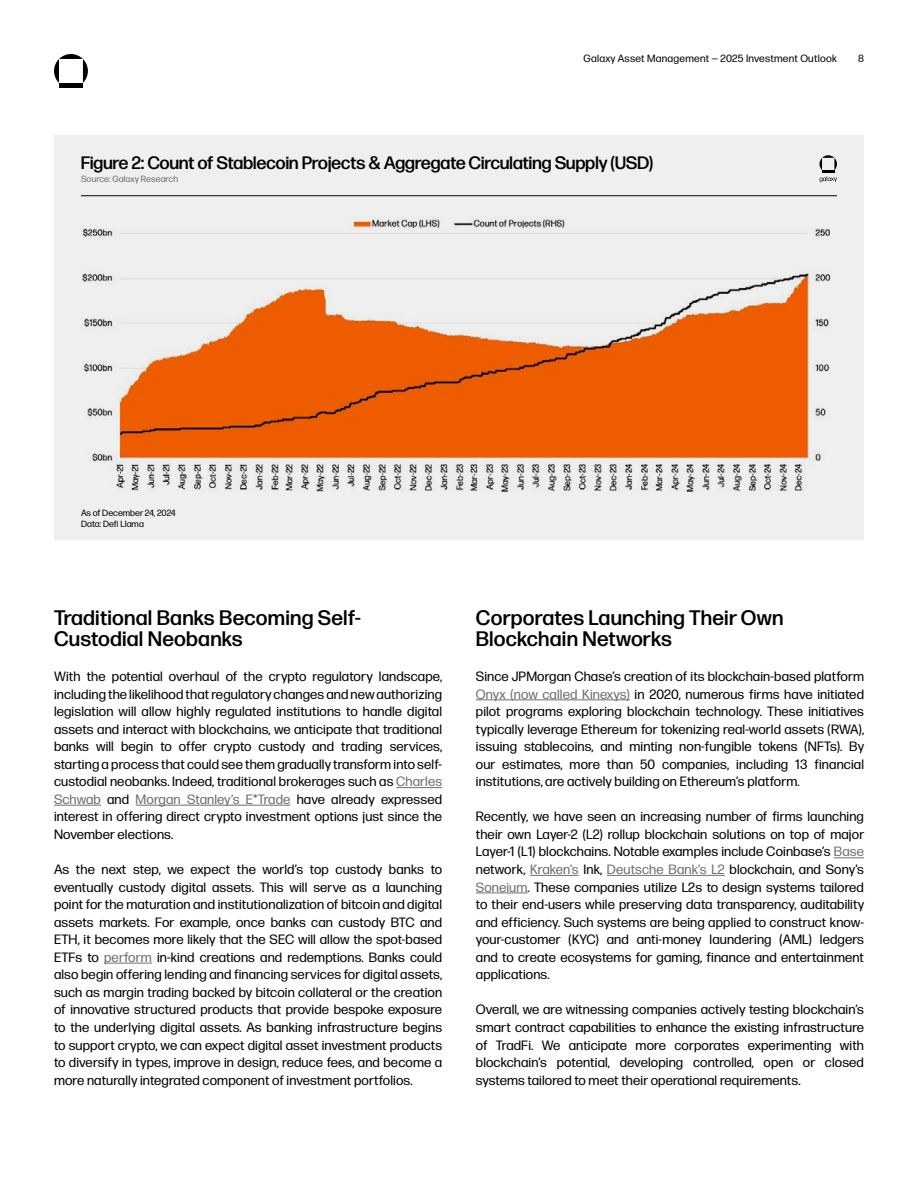
<style>
.page{position:relative;width:918px;height:1188px;background:#fff}
.page>*{position:absolute;margin:0;border:0;box-sizing:border-box;transform-origin:0 0}
.t1{font:500 21px/21px "Forma DJR Text";letter-spacing:.01em;color:#000}
.t2{font:500 18px "Forma DJR Display";letter-spacing:.01em;color:#000}
.t3{font:13.5px/17.5px "Forma DJR Text";letter-spacing:.01em;color:#000;text-align:justify}
.t4{font:10.5px "Forma DJR Text";letter-spacing:.025em;color:#000}
.t5{font:9px/10.8px "Forma DJR Text";letter-spacing:.005em;color:#000}
.t6{font:9px "Forma DJR Text";letter-spacing:.01em;color:#6d6e71}
.s1{color:#6d6e71}
</style>
<div class="page">
<svg style="left:54px;top:54px;width:34px;height:34px"></svg>
<hr style="left:396px;top:787px;width:46px;height:1px;background:#6d6e71">
<hr style="left:54px;top:805px;width:47px;height:1px;background:#6d6e71">
<hr style="left:136px;top:805px;width:154px;height:1px;background:#6d6e71">
<hr style="left:104px;top:963px;width:48px;height:1px;background:#6d6e71">
<hr style="left:476px;top:700px;width:154px;height:1px;background:#6d6e71">
<hr style="left:834px;top:857px;width:30px;height:1px;background:#6d6e71">
<hr style="left:530px;top:875px;width:49px;height:1px;background:#6d6e71">
<hr style="left:607px;top:875px;width:118px;height:1px;background:#6d6e71">
<hr style="left:476px;top:893px;width:52px;height:1px;background:#6d6e71">
<div style="left:54px;top:135px;width:810px;height:405px;background:#efefef"></div>
<hr style="left:81px;top:195px;width:756px;height:1px;background:#000">
<svg style="left:819px;top:155px;width:18px;height:27px"></svg>
<img style="left:82px;top:216px;width:749px;height:276px">
<p class="t4" style="left:584px;top:51px;width:255px">Galaxy Asset Management — 2025 Investment Outlook</p>
<p class="t4" style="left:858px;top:51px;width:7px">8</p>
<h2 class="t2" style="left:81px;top:150px;width:573px">Figure 2: Count of Stablecoin Projects &amp; Aggregate Circulating Supply (USD)</h2>
<p class="t6" style="left:81px;top:173px;width:99px">Source: Galaxy Research</p>
<p class="t5" style="left:81px;top:507px;width:96px">As of December 24, 2024<br>Data: Defi LIama</p>
<h1 class="t1" style="left:54px;top:605px;width:308px">Traditional Banks Becoming Self-<br>Custodial Neobanks</h1>
<p class="t3" style="left:54px;top:667px;width:390px">With the potential overhaul of the crypto regulatory landscape, including the likelihood that regulatory changes and new authorizing legislation will allow highly regulated institutions to handle digital assets and interact with blockchains, we anticipate that traditional banks will begin to offer crypto custody and trading services, starting a process that could see them gradually transform into self&shy;custodial neobanks. Indeed, traditional brokerages such as <span class="s1">Charles Schwab</span> and <span class="s1">Morgan Stanley’s E*Trade</span> have already expressed interest in offering direct crypto investment options just since the November elections.</p>
<p class="t3" style="left:54px;top:860px;width:390px">As the next step, we expect the world’s top custody banks to eventually custody digital assets. This will serve as a launching point for the maturation and institutionalization of bitcoin and digital assets markets. For example, once banks can custody BTC and ETH, it becomes more likely that the SEC will allow the spot-based ETFs to <span class="s1">perform</span> in-kind creations and redemptions. Banks could also begin offering lending and financing services for digital assets, such as margin trading backed by bitcoin collateral or the creation of innovative structured products that provide bespoke exposure to the underlying digital assets. As banking infrastructure begins to support crypto, we can expect digital asset investment products to diversify in types, improve in design, reduce fees, and become a more naturally integrated component of investment portfolios.</p>
<h1 class="t1" style="left:476px;top:605px;width:309px">Corporates Launching Their Own<br>Blockchain Networks</h1>
<p class="t3" style="left:476px;top:667px;width:390px">Since JPMorgan Chase’s creation of its blockchain-based platform <span class="s1">Onyx (now called Kinexys)</span> in 2020, numerous firms have initiated pilot programs exploring blockchain technology. These initiatives typically leverage Ethereum for tokenizing real-world assets (RWA), issuing stablecoins, and minting non-fungible tokens (NFTs). By our estimates, more than 50 companies, including 13 financial institutions, are actively building on Ethereum’s platform.</p>
<p class="t3" style="left:476px;top:807px;width:390px">Recently, we have seen an increasing number of firms launching their own Layer-2 (L2) rollup blockchain solutions on top of major Layer-1 (L1) blockchains. Notable examples include Coinbase’s <span class="s1">Base </span>network, <span class="s1">Kraken’s</span> Ink, <span class="s1">Deutsche Bank’s L2</span> blockchain, and Sony’s <span class="s1">Soneium</span>. These companies utilize L2s to design systems tailored to their end-users while preserving data transparency, auditability and efficiency. Such systems are being applied to construct know&shy;your-customer (KYC) and anti-money laundering (AML) ledgers and to create ecosystems for gaming, finance and entertainment applications.</p>
<p class="t3" style="left:476px;top:1000px;width:390px">Overall, we are witnessing companies actively testing blockchain’s smart contract capabilities to enhance the existing infrastructure of TradFi. We anticipate more corporates experimenting with blockchain’s potential, developing controlled, open or closed systems tailored to meet their operational requirements.</p>
</div>
